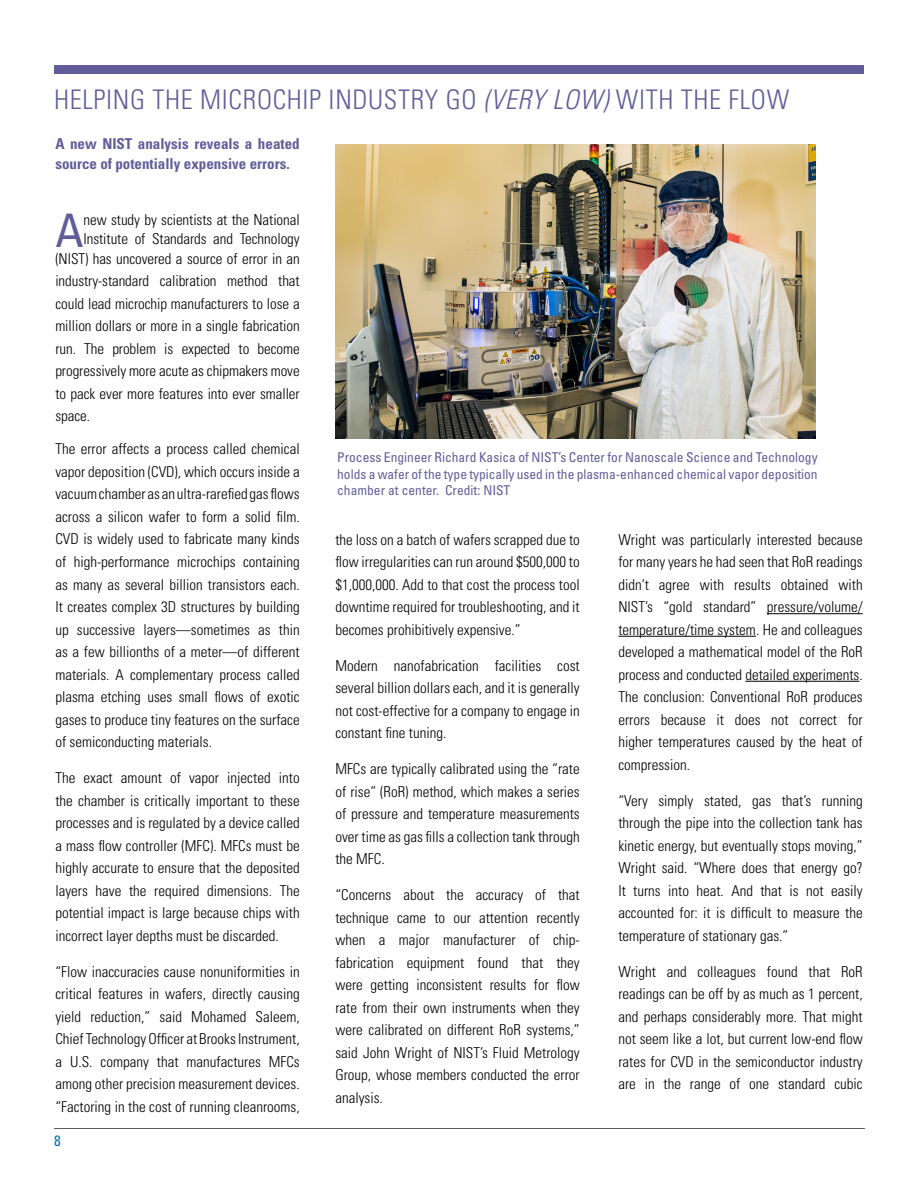
<style>
.page{position:relative;width:916px;height:1188px;background:#fff}
.page>*{position:absolute;margin:0;border:0;box-sizing:border-box;transform-origin:0 0}
._2__Body_Text_Full_J{font:condensed 46.2px "Univers LT Std";color:#615d9b}
._1__Header-not_bold{font:300 condensed 27px "Univers LT Std";letter-spacing:.025em;color:#615d9b}
._2__Body_Text_Full_J-2{font:300 condensed 15px/22.5px "Univers LT Std";color:#000;text-align:justify}
._3__Subhead{font:700 condensed 15px/19.5px "Univers LT Std";color:#615d9b}
.t1{font:condensed 15px "Univers LT Std";color:#0073ae}
._4__Caption{font:condensed 13.5px/16.5px "Univers LT Std";color:#615d9b;text-align:justify}
.s1{font-style:italic}
</style>
<div class="page">
<hr style="left:54px;top:1128px;width:810px;height:1px;background:#58595b">
<hr style="left:766px;top:613px;width:96px;height:1px;background:#000">
<hr style="left:618px;top:636px;width:137px;height:1px;background:#000">
<hr style="left:745px;top:681px;width:114px;height:1px;background:#000">
<img style="left:335px;top:144px;width:480px;height:294px">
<div style="left:54px;top:65px;width:808px;height:9px;background:#615d9b"></div>
<p class="_1__Header-not_bold" style="left:54px;top:83px;width:736px">HELPING THE MICROCHIP INDUSTRY GO <span class="s1">(VERY LOW)</span> WITH THE FLOW</p>
<p class="_3__Subhead" style="left:55px;top:134px;width:246px">A new NIST analysis reveals a heated source of potentially expensive errors.</p>
<p class="_2__Body_Text_Full_J-2" style="left:55px;top:209px;width:246px;line-height:19.5px;text-align:right">new study by scientists at the National<br>Institute of Standards and Technology (NIST) has uncovered a source of error in an</p>
<p class="_2__Body_Text_Full_J-2" style="left:55px;top:269px;width:246px">industry-standard calibration method that could lead microchip manufacturers to lose a million dollars or more in a single fabrication run. The problem is expected to become progressively more acute as chipmakers move to pack ever more features into ever smaller space.</p>
<p class="_2__Body_Text_Full_J-2" style="left:55px;top:438px;width:246px">The error affects a process called chemical vapor deposition (CVD), which occurs inside a vacuum chamber as an ultra-rarefied gas flows across a silicon wafer to form a solid film.<br>CVD is widely used to fabricate many kinds of high-performance microchips containing as many as several billion transistors each.<br>It creates complex 3D structures by building up successive layers—sometimes as thin as a few billionths of a meter—of different materials. A complementary process called plasma etching uses small flows of exotic gases to produce tiny features on the surface of semiconducting materials.</p>
<p class="_2__Body_Text_Full_J-2" style="left:55px;top:766px;width:246px">The exact amount of vapor injected into the chamber is critically important to these processes and is regulated by a device called a mass flow controller (MFC). MFCs must be highly accurate to ensure that the deposited layers have the required dimensions. The potential impact is large because chips with incorrect layer depths must be discarded.</p>
<p class="_2__Body_Text_Full_J-2" style="left:55px;top:960px;width:246px">“Flow inaccuracies cause nonuniformities in critical features in wafers, directly causing yield reduction,” said Mohamed Saleem, Chief Technology Officer at Brooks Instrument, a U.S. company that manufactures MFCs among other precision measurement devices. “Factoring in the cost of running cleanrooms,</p>
<p class="_2__Body_Text_Full_J" style="left:55px;top:201px;width:30px">A</p>
<p class="t1" style="left:54px;top:1130px;width:8px">8</p>
<p class="_4__Caption" style="left:337px;top:449px;width:482px">Process Engineer Richard Kasica of NIST’s Center for Nanoscale Science and Technology holds a wafer of the type typically used in the plasma-enhanced chemical vapor deposition chamber at center. Credit: NIST</p>
<p class="_2__Body_Text_Full_J-2" style="left:335px;top:528px;width:246px">the loss on a batch of wafers scrapped due to flow irregularities can run around $500,000 to $1,000,000. Add to that cost the process tool downtime required for troubleshooting, and it becomes prohibitively expensive.”</p>
<p class="_2__Body_Text_Full_J-2" style="left:335px;top:654px;width:246px">Modern nanofabrication facilities cost several billion dollars each, and it is generally not cost-effective for a company to engage in constant fine tuning.</p>
<p class="_2__Body_Text_Full_J-2" style="left:335px;top:757px;width:246px">MFCs are typically calibrated using the “rate of rise” (RoR) method, which makes a series of pressure and temperature measurements over time as gas fills a collection tank through the MFC.</p>
<p class="_2__Body_Text_Full_J-2" style="left:335px;top:883px;width:246px">“Concerns about the accuracy of that technique came to our attention recently when a major manufacturer of chip&shy;fabrication equipment found that they were getting inconsistent results for flow rate from their own instruments when they were calibrated on different RoR systems,” said John Wright of NIST’s Fluid Metrology Group, whose members conducted the error analysis.</p>
<p class="_2__Body_Text_Full_J-2" style="left:618px;top:528px;width:246px">Wright was particularly interested because for many years he had seen that RoR readings didn’t agree with results obtained with NIST’s “gold standard” pressure/volume/ temperature/time system. He and colleagues developed a mathematical model of the RoR process and conducted detailed experiments.<br>The conclusion: Conventional RoR produces errors because it does not correct for higher temperatures caused by the heat of compression.</p>
<p class="_2__Body_Text_Full_J-2" style="left:618px;top:789px;width:246px">“Very simply stated, gas that’s running through the pipe into the collection tank has kinetic energy, but eventually stops moving,” Wright said. “Where does that energy go?<br>It turns into heat. And that is not easily accounted for: it is difficult to measure the temperature of stationary gas.”</p>
<p class="_2__Body_Text_Full_J-2" style="left:618px;top:960px;width:246px">Wright and colleagues found that RoR readings can be off by as much as 1 percent, and perhaps considerably more. That might not seem like a lot, but current low-end flow rates for CVD in the semiconductor industry are in the range of one standard cubic</p>
</div>
